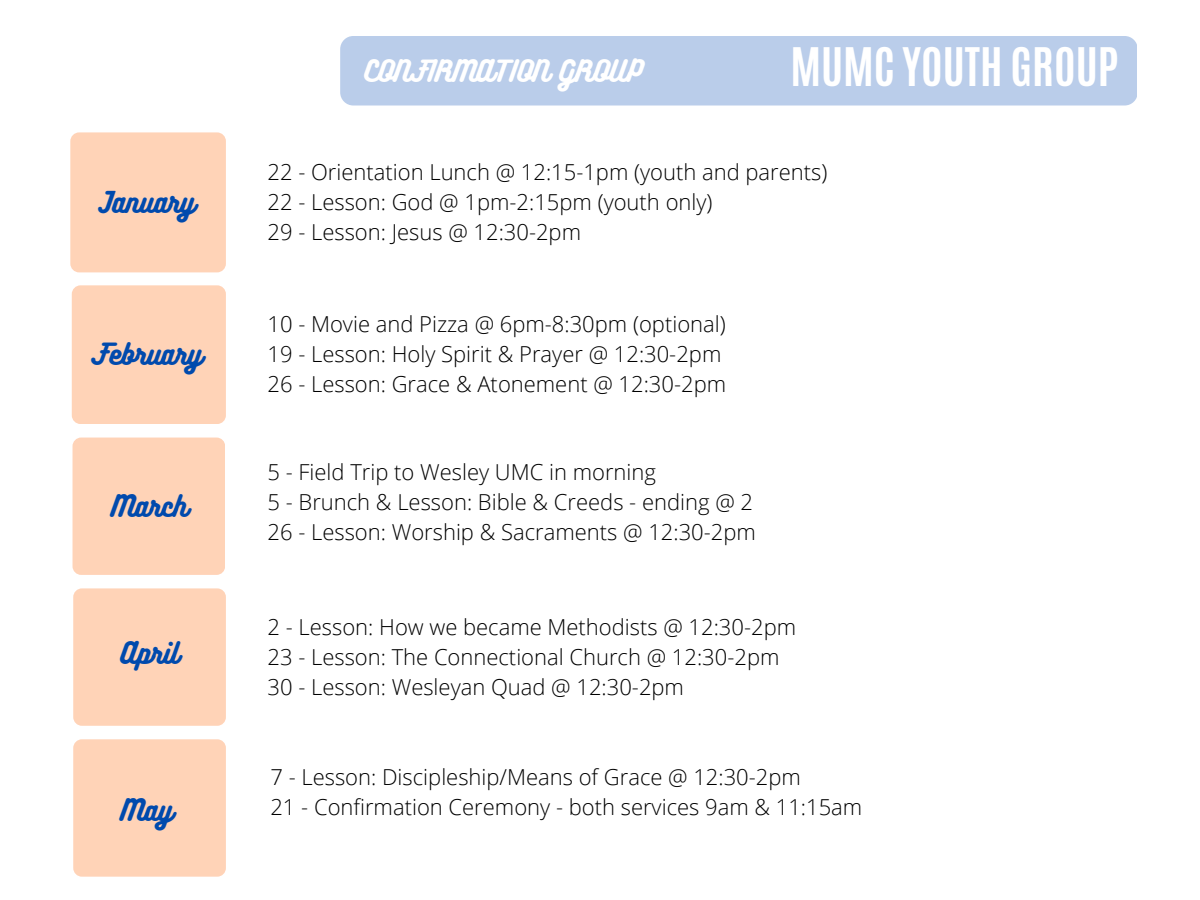
<style>
.page{position:relative;width:1200px;height:900px;background:#fff}
.page>*{position:absolute;margin:0;border:0;box-sizing:border-box;transform-origin:0 0}
.t1{font:700 44.4px "Antonio";color:#fff}
.t2{font:26.4px "Bukhari Script";color:#004aad}
.t3{font:26.4px "Bukhari Script";color:#fff}
.t4{font:300 22px/30px "Open Sans";color:#000}
</style>
<div class="page">
<div style="left:70px;top:132px;width:156px;height:140px;background:#ffd3b7;border-radius:9px"></div>
<div style="left:340px;top:36px;width:797px;height:70px;background:#bacdea;border-radius:13px"></div>
<div style="left:72px;top:285px;width:154px;height:139px;background:#ffd3b7;border-radius:9px"></div>
<div style="left:73px;top:438px;width:152px;height:137px;background:#ffd3b7;border-radius:9px"></div>
<div style="left:73px;top:588px;width:153px;height:138px;background:#ffd3b7;border-radius:9px"></div>
<div style="left:73px;top:739px;width:153px;height:138px;background:#ffd3b7;border-radius:9px"></div>
<p class="t2" style="left:99px;top:185px;width:97px">January</p>
<p class="t2" style="left:92px;top:337px;width:112px">February</p>
<p class="t2" style="left:111px;top:489px;width:78px">March</p>
<p class="t2" style="left:121px;top:635px;width:59px">April</p>
<p class="t2" style="left:121px;top:792px;width:53px">May</p>
<p class="t3" style="left:365px;top:54px;width:279px">CONFIRMATION GROUP</p>
<h1 class="t1" style="left:790px;top:35px;width:329px">MUMC YOUTH GROUP</h1>
<p class="t4" style="left:268px;top:156px;width:561px">22 - Orientation Lunch @ 12:15-1pm (youth and parents)<br>22 - Lesson: God @ 1pm-2:15pm (youth only)<br>29 - Lesson: Jesus @ 12:30-2pm</p>
<p class="t4" style="left:268px;top:308px;width:460px">10 - Movie and Pizza @ 6pm-8:30pm (optional)<br>19 - Lesson: Holy Spirit &amp; Prayer @ 12:30-2pm<br>26 - Lesson: Grace &amp; Atonement @ 12:30-2pm</p>
<p class="t4" style="left:268px;top:457px;width:490px">5 - Field Trip to Wesley UMC in morning<br>5 - Brunch &amp; Lesson: Bible &amp; Creeds - ending @ 2<br>26 - Lesson: Worship &amp; Sacraments @ 12:30-2pm</p>
<p class="t4" style="left:268px;top:611px;width:530px">2 - Lesson: How we became Methodists @ 12:30-2pm<br>23 - Lesson: The Connectional Church @ 12:30-2pm<br>30 - Lesson: Wesleyan Quad @ 12:30-2pm</p>
<p class="t4" style="left:270px;top:762px;width:593px">7 - Lesson: Discipleship/Means of Grace @ 12:30-2pm<br>21 - Confirmation Ceremony - both services 9am &amp; 11:15am</p>
</div>
